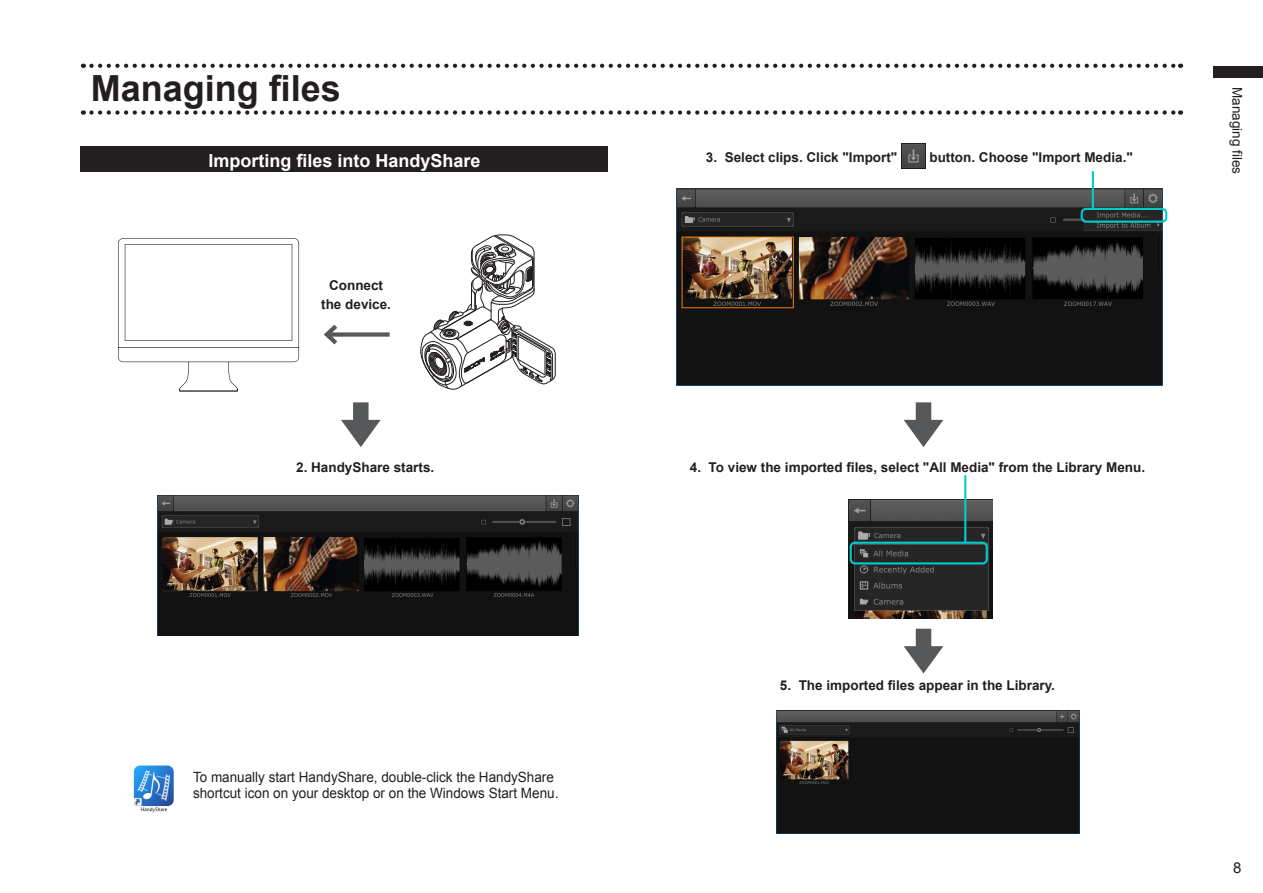
<style>
.page{position:relative;width:1263px;height:893px;background:#fff}
.page>*{position:absolute;margin:0;border:0;box-sizing:border-box;transform-origin:0 0}
.章タイトル{font:700 36px "Arial";color:#231f20}
.節タイトル{font:700 18px "Arial";color:#fff}
.t1{font:15px "Arial";color:#231f20}
.t2{font:14.1px "Arial";color:#231f20;scale:.95 1}
.Steps{font:700 13.5px "Arial";color:#231f20}
.t3{font:13.5px "Arial";color:#231f20}
</style>
<div class="page">
<div style="left:1213px;top:66px;width:50px;height:12px;background:#231f20"></div>
<img style="left:848px;top:500px;width:144px;height:118px">
<img style="left:676px;top:188px;width:486px;height:197px">
<div style="left:81px;top:147px;width:527px;height:25px;background:#231f20"></div>
<svg style="left:91px;top:64px;width:1090px;height:4px"></svg>
<svg style="left:91px;top:110px;width:1090px;height:5px"></svg>
<img style="left:901px;top:144px;width:25px;height:24px">
<div style="left:1081px;top:208px;width:86px;height:15px;border:2px solid #0cc;border-radius:4px"></div>
<div style="left:850px;top:542px;width:138px;height:22px;border:2px solid #0cc;border-radius:4px"></div>
<hr style="left:1092px;top:171px;width:2px;height:38px;background:#0cc">
<hr style="left:964px;top:475px;width:2px;height:67px;background:#0cc">
<div style="left:355px;top:402px;width:11px;height:29px;background:#57585a"></div>
<svg style="left:341px;top:420px;width:40px;height:27px"></svg>
<div style="left:918px;top:402px;width:11px;height:29px;background:#57585a"></div>
<svg style="left:904px;top:420px;width:39px;height:27px"></svg>
<div style="left:918px;top:629px;width:11px;height:29px;background:#57585a"></div>
<svg style="left:904px;top:646px;width:39px;height:27px"></svg>
<img style="left:133px;top:765px;width:41px;height:48px">
<img style="left:158px;top:495px;width:420px;height:141px">
<img style="left:777px;top:710px;width:302px;height:123px">
<svg style="left:117px;top:238px;width:183px;height:154px"></svg>
<div style="left:327px;top:332px;width:63px;height:5px;background:#57585a"></div>
<svg style="left:324px;top:324px;width:18px;height:21px"></svg>
<svg style="left:420px;top:234px;width:136px;height:156px"></svg>
<p class="章タイトル" style="left:91px;top:65px;width:252px">Managing files</p>
<p class="節タイトル" style="left:208px;top:149px;width:274px">Importing files into HandyShare</p>
<p class="Steps" style="left:329px;top:276px;width:56px">Connect</p>
<p class="Steps" style="left:321px;top:295px;width:71px">the device.</p>
<p class="Steps" style="left:296px;top:458px;width:140px">2. HandyShare starts.</p>
<p class="t2" style="left:193px;top:767px;width:381px">To manually start HandyShare, double-click the HandyShare</p>
<p class="t2" style="left:193px;top:783px;width:386px">shortcut icon on your desktop or on the Windows Start Menu.</p>
<p class="Steps" style="left:706px;top:149px;width:193px">3. Select clips. Click "Import"</p>
<p class="Steps" style="left:929px;top:149px;width:205px">button. Choose "Import Media."</p>
<p class="t3" style="left:1246px;top:87px;width:89px;rotate:90deg">Managing files</p>
<p class="Steps" style="left:690px;top:458px;width:457px">4. To view the imported files, select "All Media" from the Library Menu.</p>
<p class="Steps" style="left:780px;top:676px;width:277px">5. The imported files appear in the Library.</p>
<p class="t1" style="left:1233px;top:858px;width:10px">8</p>
</div>
